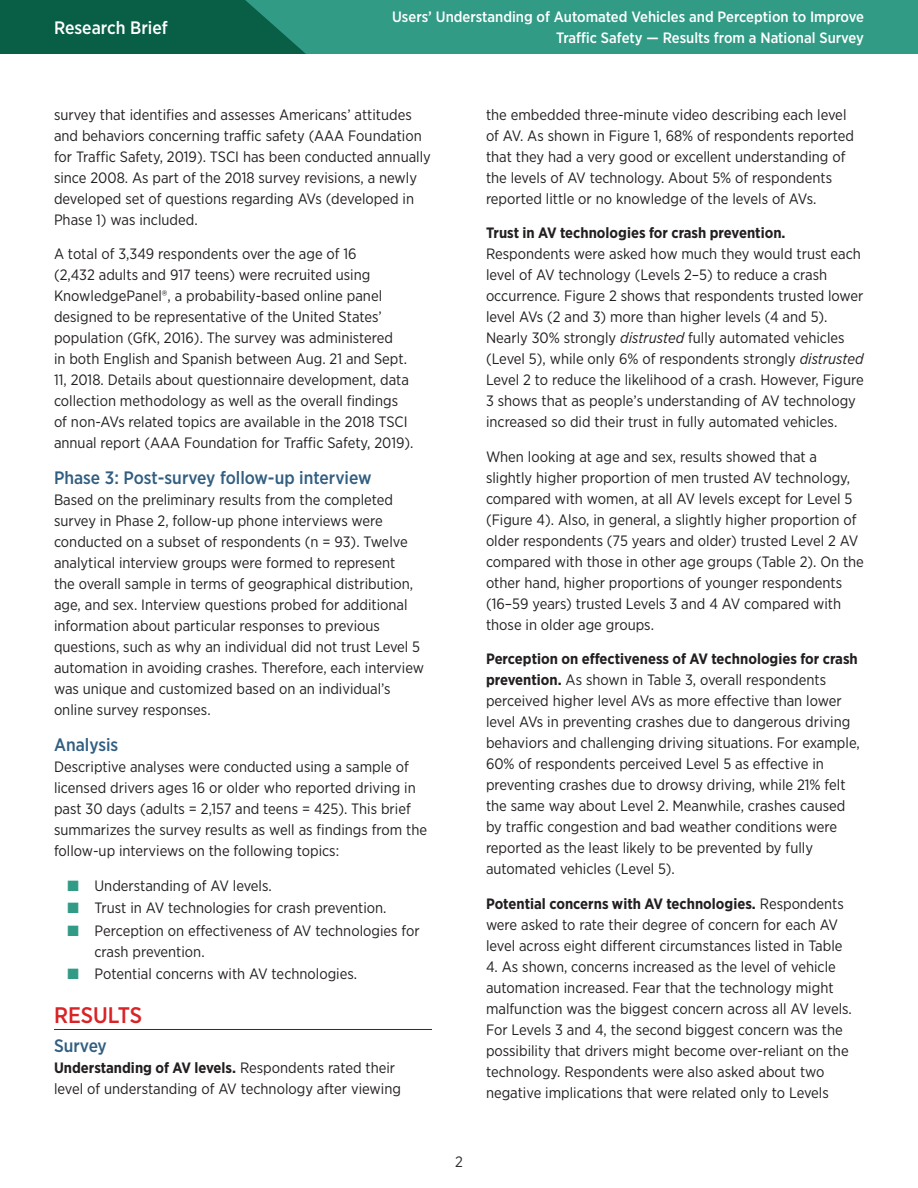
<style>
.page{position:relative;width:918px;height:1188px;background:#fff}
.page>*{position:absolute;margin:0;border:0;box-sizing:border-box;transform-origin:0 0}
.Subhead{font:500 22.5px "Gotham Narrow";color:#d92326}
.Subhead2{font:500 18px "Gotham Narrow";color:#315e81}
.t1{font:500 18px "Gotham Narrow";color:#fff}
.Body_Copy{font:15px/21px "Gotham Narrow";color:#231f20}
.t2{font:500 15px/21px "Gotham Narrow";color:#fff;text-align:right}
.t3{font:15px "Gotham Narrow";color:#2d2e2e}
.s1{color:#319b86}
.s2{font-weight:700}
.s3{font-style:italic}
</style>
<div class="page">
<div style="left:0;top:0;width:918px;height:54px;background:#319b86"></div>
<svg style="left:0;top:0;width:306px;height:54px;background:#0c634c"></svg>
<hr style="left:54px;top:1029px;width:378px;height:1px;background:#2d2e2e">
<p class="t1" style="left:54px;top:16px;width:115px">Research Brief</p>
<p class="t2" style="left:392px;top:7px;width:473px">Users’ Understanding of Automated Vehicles and Perception to Improve<br>Traffic Safety — Results from a National Survey</p>
<p class="Body_Copy" style="left:54px;top:104px;width:378px">survey that identifies and assesses Americans’ attitudes and behaviors concerning traffic safety (AAA Foundation for Traffic Safety, 2019). TSCI has been conducted annually since 2008. As part of the 2018 survey revisions, a newly developed set of questions regarding AVs (developed in Phase 1) was included.</p>
<p class="Body_Copy" style="left:54px;top:243px;width:361px">A total of 3,349 respondents over the age of 16<br>(2,432 adults and 917 teens) were recruited using KnowledgePanel®, a probability-based online panel designed to be representative of the United States’ population (GfK, 2016). The survey was administered<br>in both English and Spanish between Aug. 21 and Sept.<br>11, 2018. Details about questionnaire development, data collection methodology as well as the overall findings of non-AVs related topics are available in the 2018 TSCI annual report (AAA Foundation for Traffic Safety, 2019).</p>
<p class="Subhead2" style="left:54px;top:467px;width:319px">Phase 3: Post-survey follow-up interview</p>
<p class="Body_Copy" style="left:54px;top:489px;width:372px">Based on the preliminary results from the completed survey in Phase 2, follow-up phone interviews were conducted on a subset of respondents (n = 93). Twelve analytical interview groups were formed to represent<br>the overall sample in terms of geographical distribution, age, and sex. Interview questions probed for additional information about particular responses to previous questions, such as why an individual did not trust Level 5 automation in avoiding crashes. Therefore, each interview was unique and customized based on an individual’s online survey responses.</p>
<p class="Subhead2" style="left:54px;top:734px;width:66px">Analysis</p>
<p class="Body_Copy" style="left:54px;top:756px;width:375px">Descriptive analyses were conducted using a sample of licensed drivers ages 16 or older who reported driving in past 30 days (adults = 2,157 and teens = 425). This brief summarizes the survey results as well as findings from the follow-up interviews on the following topics:</p>
<p class="Body_Copy" style="left:68px;top:875px;width:206px"><span class="s1">■</span> Understanding of AV levels.</p>
<p class="Body_Copy" style="left:68px;top:897px;width:321px"><span class="s1">■</span> Trust in AV technologies for crash prevention.</p>
<p class="Body_Copy" style="left:94px;top:920px;width:327px;text-indent:-27px"><span class="s1">■</span> Perception on effectiveness of AV technologies for crash prevention.</p>
<p class="Body_Copy" style="left:68px;top:963px;width:291px"><span class="s1">■</span> Potential concerns with AV technologies.</p>
<p class="Subhead" style="left:54px;top:1000px;width:90px">RESULTS</p>
<p class="Subhead2" style="left:54px;top:1034px;width:54px">Survey</p>
<p class="Body_Copy" style="left:54px;top:1057px;width:349px"><span class="s2">Understanding of AV levels.</span> Respondents rated their level of understanding of AV technology after viewing</p>
<p class="t3" style="left:455px;top:1152px;width:9px">2</p>
<p class="Body_Copy" style="left:486px;top:104px;width:370px">the embedded three-minute video describing each level of AV. As shown in Figure 1, 68% of respondents reported that they had a very good or excellent understanding of the levels of AV technology. About 5% of respondents reported little or no knowledge of the levels of AVs.</p>
<p class="Body_Copy" style="left:486px;top:222px;width:379px"><span class="s2">Trust in AV technologies for crash prevention.<br></span>Respondents were asked how much they would trust each level of AV technology (Levels 2–5) to reduce a crash occurrence. Figure 2 shows that respondents trusted lower level AVs (2 and 3) more than higher levels (4 and 5).<br>Nearly 30% strongly <span class="s3">distrusted</span> fully automated vehicles (Level 5), while only 6% of respondents strongly <span class="s3">distrusted </span>Level 2 to reduce the likelihood of a crash. However, Figure 3 shows that as people’s understanding of AV technology increased so did their trust in fully automated vehicles.</p>
<p class="Body_Copy" style="left:486px;top:446px;width:379px">When looking at age and sex, results showed that a slightly higher proportion of men trusted AV technology, compared with women, at all AV levels except for Level 5 (Figure 4). Also, in general, a slightly higher proportion of older respondents (75 years and older) trusted Level 2 AV compared with those in other age groups (Table 2). On the other hand, higher proportions of younger respondents (16–59 years) trusted Levels 3 and 4 AV compared with those in older age groups.</p>
<p class="Body_Copy" style="left:486px;top:648px;width:375px"><span class="s2">Perception on effectiveness of AV technologies for crash prevention.</span> As shown in Table 3, overall respondents perceived higher level AVs as more effective than lower level AVs in preventing crashes due to dangerous driving behaviors and challenging driving situations. For example, 60% of respondents perceived Level 5 as effective in preventing crashes due to drowsy driving, while 21% felt the same way about Level 2. Meanwhile, crashes caused by traffic congestion and bad weather conditions were reported as the least likely to be prevented by fully automated vehicles (Level 5).</p>
<p class="Body_Copy" style="left:486px;top:893px;width:359px"><span class="s2">Potential concerns with AV technologies.</span> Respondents were asked to rate their degree of concern for each AV level across eight different circumstances listed in Table</p>
<p class="Body_Copy" style="left:486px;top:956px;width:367px">4. As shown, concerns increased as the level of vehicle automation increased. Fear that the technology might malfunction was the biggest concern across all AV levels.<br>For Levels 3 and 4, the second biggest concern was the possibility that drivers might become over-reliant on the technology. Respondents were also asked about two negative implications that were related only to Levels</p>
</div>
